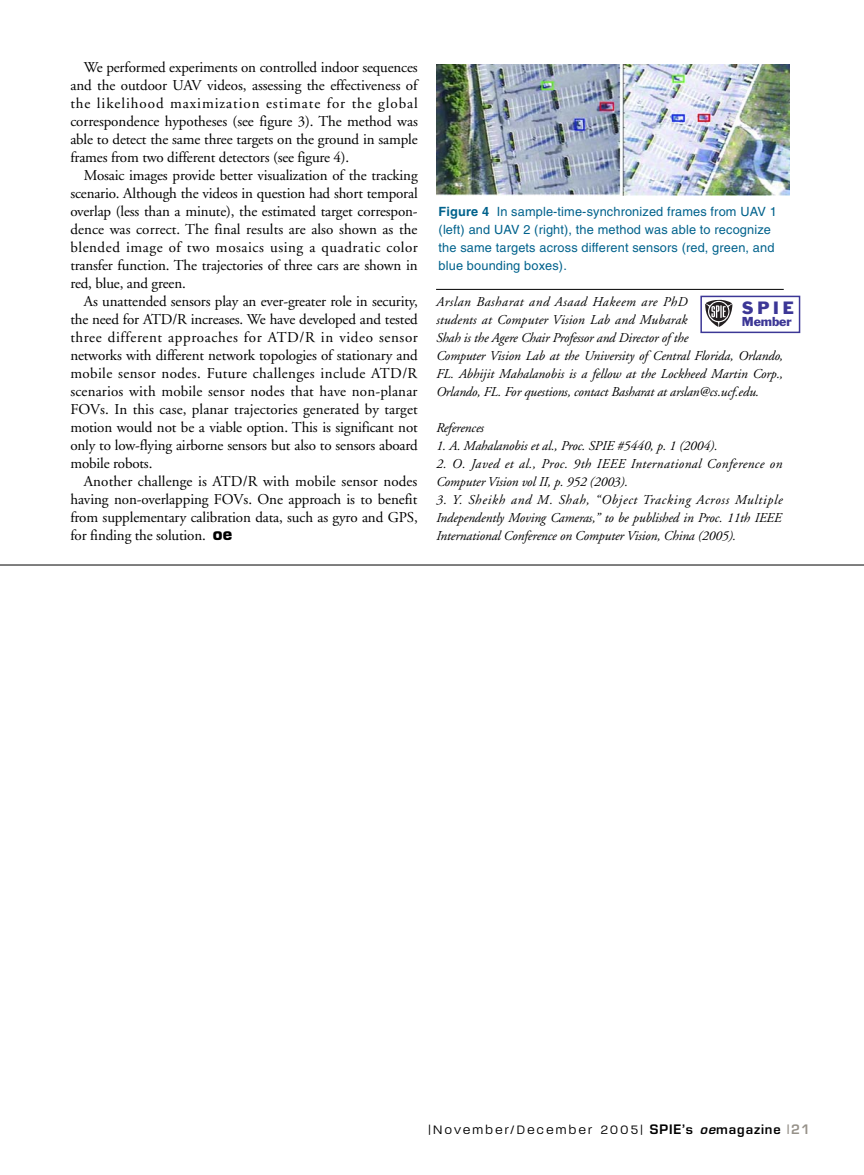
<style>
.page{position:relative;width:864px;height:1175px;background:#fff}
.page>*{position:absolute;margin:0;border:0;box-sizing:border-box;transform-origin:0 0}
.t1{font:300 16.5px "Paralucent";letter-spacing:.145em;color:#000}
.t2{font:16.5px "Franklin Gothic";color:#3c3796}
.t3{font:15px/18px "Adobe Garamond";letter-spacing:-.01em;color:#000;text-align:justify}
.t4{font:italic 13.5px/18px "Adobe Garamond";letter-spacing:-.01em;color:#000}
.t5{font:italic 13.5px/18px "Adobe Garamond";letter-spacing:.03em;color:#000}
.t6{font:12.75px/18px "Helvetica";letter-spacing:.01em;color:#00628c}
.t7{font:12px "Franklin Gothic";letter-spacing:-.015em;color:#3c3796}
.s1{font-family:"Eurostile";font-weight:700;font-size:16.5px}
.s2{font-weight:700}
.s3{font-family:"Eurostile";font-weight:600;font-size:12.75px}
.s4{font-family:"Eurostile";font-weight:600;font-style:italic;font-size:12.75px}
.s5{font-family:"Eurostile";font-weight:600;font-size:12.75px;color:#969189}
</style>
<div class="page">
<hr style="left:436px;top:289px;width:348px;height:1px;background:#000">
<img style="left:436px;top:64px;width:354px;height:131px">
<svg style="left:705px;top:299px;width:27px;height:28px"></svg>
<div style="left:700px;top:296px;width:100px;height:37px;border:2px solid #3c3796"></div>
<hr style="left:0;top:565px;width:864px;height:1px;background:#000">
<p class="t3" style="left:70px;top:60px;width:349px;text-indent:14px">We performed experiments on controlled indoor sequences and the outdoor UAV videos, assessing the effectiveness of the likelihood maximization estimate for the global correspondence hypotheses (see figure 3). The method was able to detect the same three targets on the ground in sample frames from two different detectors (see figure 4).</p>
<p class="t3" style="left:70px;top:168px;width:349px;text-indent:14px">Mosaic images provide better visualization of the tracking scenario. Although the videos in question had short temporal overlap (less than a minute), the estimated target correspon&shy;dence was correct. The final results are also shown as the blended image of two mosaics using a quadratic color transfer function. The trajectories of three cars are shown in red, blue, and green.</p>
<p class="t3" style="left:70px;top:294px;width:349px;text-indent:14px">As unattended sensors play an ever-greater role in security, the need for ATD/R increases. We have developed and tested three different approaches for ATD/R in video sensor networks with different network topologies of stationary and mobile sensor nodes. Future challenges include ATD/R scenarios with mobile sensor nodes that have non-planar FOVs. In this case, planar trajectories generated by target motion would not be a viable option. This is significant not only to low-flying airborne sensors but also to sensors aboard mobile robots.</p>
<p class="t3" style="left:70px;top:474px;width:349px;text-indent:14px">Another challenge is ATD/R with mobile sensor nodes having non-overlapping FOVs. One approach is to benefit from supplementary calibration data, such as gyro and GPS, for finding the solution. <span class="s1">oe</span></p>
<p class="t6" style="left:439px;top:204px;width:340px"><span class="s2">Figure 4</span> In sample-time-synchronized frames from UAV 1 (left) and UAV 2 (right), the method was able to recognize the same targets across different sensors (red, green, and blue bounding boxes).</p>
<p class="t2" style="left:742px;top:301px;width:53px">SPIE</p>
<p class="t7" style="left:742px;top:317px;width:51px">Member</p>
<p class="t4" style="left:436px;top:294px;width:349px">Arslan Basharat and Asaad Hakeem are PhD<br>students at Computer Vision Lab and Mubarak<br>Shah is the Agere Chair Professor and Director of the<br>Computer Vision Lab at the University of Central Florida, Orlando, FL. Abhijit Mahalanobis is a fellow at the Lockheed Martin Corp., Orlando, FL. For questions, contact Basharat at arslan@cs.ucf.edu.</p>
<p class="t4" style="left:436px;top:420px;width:49px">References</p>
<p class="t4" style="left:436px;top:438px;width:283px">1. A. Mahalanobis et al., Proc. SPIE #5440, p. 1 (2004).</p>
<p class="t5" style="left:436px;top:456px;width:348px">2. O. Javed et al., Proc. 9th IEEE International Conference on<br>Computer Vision vol II, p. 952 (2003).</p>
<p class="t4" style="left:436px;top:492px;width:348px;text-align:justify">3. Y. Sheikh and M. Shah, “Object Tracking Across Multiple Independently Moving Cameras,” to be published in Proc. 11th IEEE International Conference on Computer Vision, China (2005).</p>
<p class="t1" style="left:429px;top:1119px;width:383px">|November/December 2005| <span class="s3">SPIE’s</span> <span class="s4">oe</span><span class="s3">magazine</span> <span class="s5">|21</span></p>
</div>
